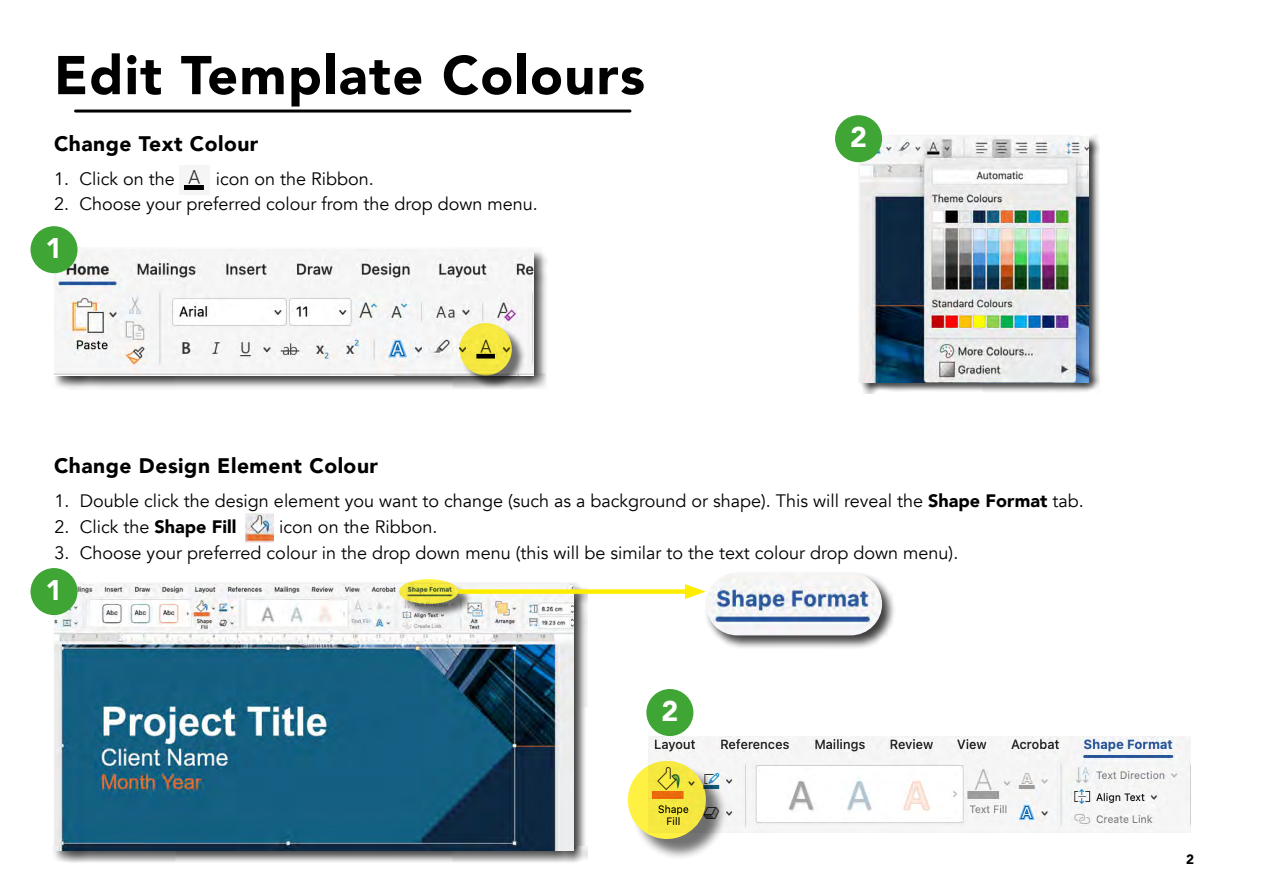
<style>
.page{position:relative;width:1263px;height:893px;background:#fff}
.page>*{position:absolute;margin:0;border:0;box-sizing:border-box;transform-origin:0 0}
.t1{font:900 54px "Avenir";letter-spacing:.025em;color:#000}
.t2{font:900 28.5px "Avenir";color:#fff}
.t3{font:900 21px "Avenir";letter-spacing:.025em;color:#000}
.t4{font:18px "Avenir";color:#000}
.t5{font:900 13.5px "Avenir";color:#000}
.s1{font-weight:900}
</style>
<div class="page">
<hr style="left:76px;top:110px;width:554px;height:3px;background:#000">
<div style="left:52px;top:248px;width:495px;height:142px;background:#000;opacity:.75"></div>
<img style="left:54px;top:250px;width:479px;height:126px">
<div style="left:461px;top:325px;width:65px;height:65px;background:#000;opacity:.75"></div>
<svg style="left:459px;top:323px;width:53px;height:52px;fill:#f5e740"></svg>
<div style="left:30px;top:226px;width:48px;height:47px;background:#3fa535;border-radius:50%"></div>
<img style="left:245px;top:514px;width:29px;height:28px">
<img style="left:183px;top:170px;width:21px;height:20px">
<div style="left:858px;top:134px;width:242px;height:259px;background:#000;opacity:.75"></div>
<img style="left:860px;top:136px;width:229px;height:246px">
<div style="left:52px;top:582px;width:536px;height:283px;background:#000;opacity:.75"></div>
<img style="left:54px;top:585px;width:520px;height:265px">
<img style="left:648px;top:736px;width:542px;height:96px">
<div style="left:631px;top:764px;width:96px;height:96px;background:#000;opacity:.75"></div>
<svg style="left:628px;top:761px;width:78px;height:78px;fill:#f6e840"></svg>
<div style="left:704px;top:570px;width:192px;height:79px;background:#000;opacity:.75"></div>
<img style="left:706px;top:573px;width:176px;height:62px;border-radius:31px">
<div style="left:401px;top:581px;width:71px;height:37px;background:#000;opacity:.75"></div>
<svg style="left:399px;top:579px;width:59px;height:25px"></svg>
<div style="left:835px;top:115px;width:47px;height:47px;background:#3fa535;border-radius:50%"></div>
<div style="left:646px;top:689px;width:47px;height:47px;background:#3fa535;border-radius:50%"></div>
<div style="left:458px;top:589px;width:235px;height:5px;background:#ffed00"></div>
<svg style="left:685px;top:584px;width:21px;height:15px"></svg>
<div style="left:30px;top:568px;width:48px;height:47px;background:#3fa535;border-radius:50%"></div>
<h1 class="t1" style="left:54px;top:29px;width:592px">Edit Template Colours</h1>
<p class="t3" style="left:54px;top:126px;width:206px">Change Text Colour</p>
<p class="t4" style="left:54px;top:168px;width:321px">1. Click on the “A” icon on the Ribbon.</p>
<p class="t4" style="left:54px;top:193px;width:485px">2. Choose your preferred colour from the drop down menu.</p>
<h2 class="t2" style="left:46px;top:224px;width:18px">1</h2>
<p class="t3" style="left:54px;top:448px;width:326px">Change Design Element Colour</p>
<h2 class="t2" style="left:850px;top:113px;width:18px">2</h2>
<p class="t4" style="left:54px;top:490px;width:1031px">1. Double click the design element you want to change (such as a background or shape). This will reveal the <span class="s1">Shape Format</span> tab.</p>
<p class="t4" style="left:54px;top:516px;width:184px">2. Click the <span class="s1">Shape Fill</span></p>
<p class="t4" style="left:279px;top:516px;width:160px">icon on the Ribbon.</p>
<p class="t4" style="left:54px;top:542px;width:905px">3. Choose your preferred colour in the drop down menu (this will be similar to the text colour drop down menu).</p>
<h2 class="t2" style="left:46px;top:566px;width:18px">1</h2>
<h2 class="t2" style="left:661px;top:687px;width:18px">2</h2>
<p class="t5" style="left:1186px;top:848px;width:9px">2</p>
</div>
